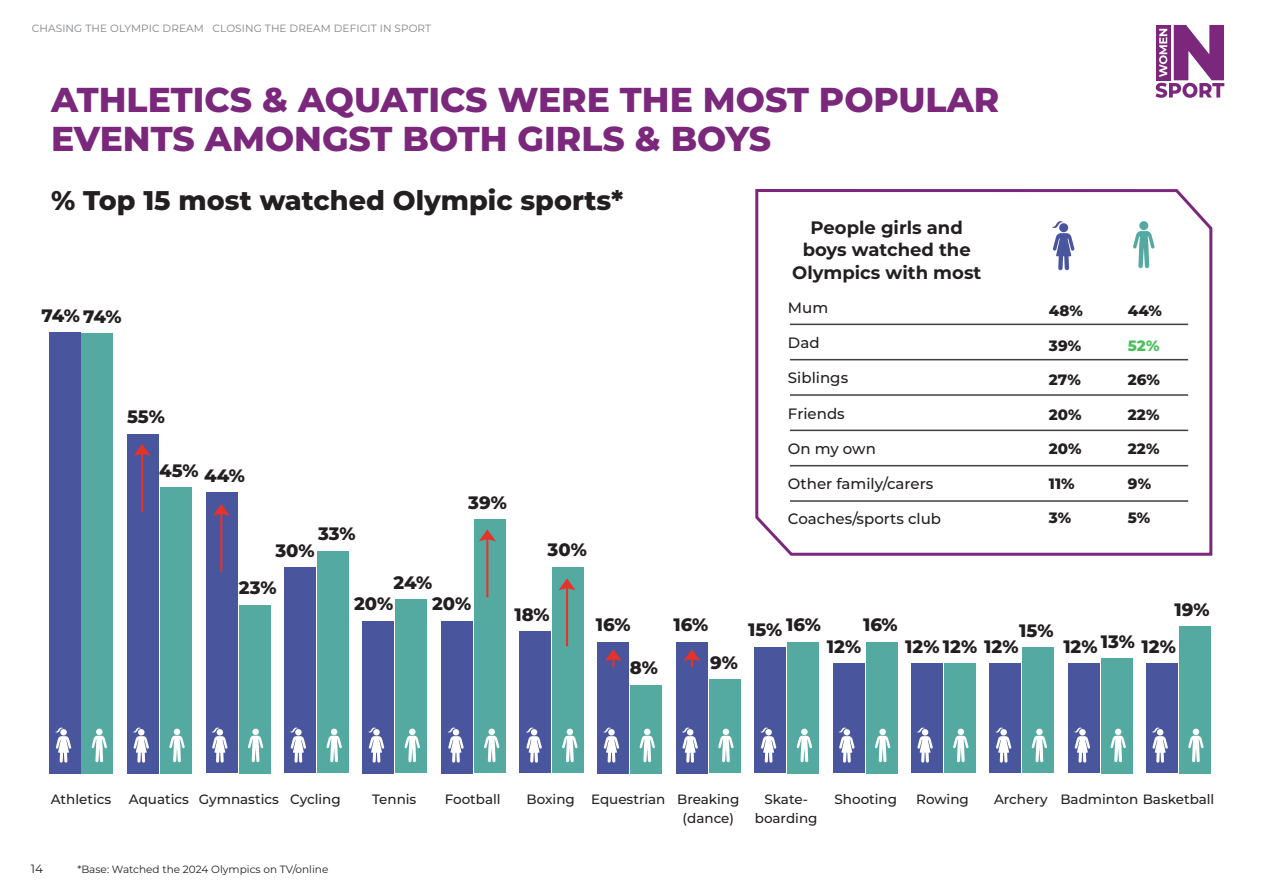
<style>
.page{position:relative;width:1263px;height:893px;background:#fff}
.page>*{position:absolute;margin:0;border:0;box-sizing:border-box;transform-origin:0 0}
.heading_1{font:800 34.5px/39px "Montserrat";color:#7a277c}
.heading_2{font:800 27px "Montserrat";color:#231f20}
.chart_numbers{font:800 18px "Montserrat";color:#231f20}
.all_caps_headings{font:700 18px/22.5px "Montserrat";color:#231f20;text-align:center}
.t1{font:500 15px "Montserrat";color:#231f20}
.t2{font:800 15px "Montserrat";color:#231f20}
.t3{font:800 15px "Montserrat";color:#4bbf58}
.t4{font:500 13.5px/19.2px "Montserrat";color:#231f20;text-align:center}
.t5{font:12px "Montserrat";color:#231f20}
.t6{font:10.5px "Montserrat";letter-spacing:.01em;color:#808285}
.t7{font:10.5px "Montserrat";color:#231f20}
</style>
<div class="page">
<svg style="left:1155px;top:25px;width:69px;height:73px"></svg>
<div style="left:1179px;top:626px;width:32px;height:147px;background:#54aaa0"></div>
<div style="left:1146px;top:663px;width:32px;height:110px;background:#49569e"></div>
<div style="left:1101px;top:658px;width:31px;height:115px;background:#54aaa0"></div>
<div style="left:1068px;top:663px;width:32px;height:110px;background:#49569e"></div>
<div style="left:1022px;top:647px;width:32px;height:126px;background:#54aaa0"></div>
<div style="left:989px;top:663px;width:32px;height:110px;background:#49569e"></div>
<div style="left:944px;top:663px;width:32px;height:110px;background:#54aaa0"></div>
<div style="left:911px;top:663px;width:32px;height:110px;background:#49569e"></div>
<div style="left:787px;top:642px;width:32px;height:131px;background:#54aaa0"></div>
<div style="left:754px;top:647px;width:32px;height:126px;background:#49569e"></div>
<div style="left:709px;top:679px;width:32px;height:94px;background:#54aaa0"></div>
<div style="left:676px;top:642px;width:32px;height:131px;background:#49569e"></div>
<div style="left:866px;top:642px;width:31px;height:131px;background:#54aaa0"></div>
<div style="left:833px;top:663px;width:31px;height:110px;background:#49569e"></div>
<div style="left:630px;top:685px;width:32px;height:88px;background:#54aaa0"></div>
<div style="left:597px;top:642px;width:32px;height:131px;background:#49569e"></div>
<div style="left:552px;top:567px;width:32px;height:206px;background:#54aaa0"></div>
<div style="left:519px;top:631px;width:32px;height:142px;background:#49569e"></div>
<div style="left:474px;top:519px;width:32px;height:254px;background:#54aaa0"></div>
<div style="left:441px;top:621px;width:32px;height:152px;background:#49569e"></div>
<div style="left:395px;top:599px;width:32px;height:174px;background:#54aaa0"></div>
<div style="left:362px;top:621px;width:32px;height:152px;background:#49569e"></div>
<div style="left:317px;top:551px;width:32px;height:222px;background:#54aaa0"></div>
<div style="left:284px;top:567px;width:32px;height:206px;background:#49569e"></div>
<div style="left:239px;top:605px;width:31px;height:168px;background:#54aaa0"></div>
<div style="left:206px;top:493px;width:31px;height:280px;background:#49569e"></div>
<div style="left:160px;top:487px;width:32px;height:286px;background:#54aaa0"></div>
<div style="left:127px;top:434px;width:32px;height:339px;background:#49569e"></div>
<div style="left:82px;top:333px;width:31px;height:441px;background:#54aaa0"></div>
<div style="left:49px;top:332px;width:32px;height:442px;background:#49569e"></div>
<hr style="left:141px;top:451px;width:2px;height:61px;background:#e63329">
<svg style="left:134px;top:444px;width:17px;height:12px"></svg>
<hr style="left:220px;top:511px;width:2px;height:61px;background:#e63329">
<svg style="left:213px;top:504px;width:17px;height:12px"></svg>
<hr style="left:486px;top:537px;width:2px;height:60px;background:#e63329">
<svg style="left:479px;top:529px;width:17px;height:12px"></svg>
<hr style="left:566px;top:586px;width:2px;height:60px;background:#e63329">
<svg style="left:559px;top:578px;width:17px;height:12px"></svg>
<svg style="left:605px;top:649px;width:17px;height:18px"></svg>
<svg style="left:683px;top:649px;width:17px;height:18px"></svg>
<svg style="left:55px;top:728px;width:16px;height:35px"></svg>
<div style="left:96px;top:729px;width:7px;height:6px;background:#fff;border-radius:50%"></div>
<svg style="left:91px;top:736px;width:16px;height:26px"></svg>
<svg style="left:133px;top:728px;width:16px;height:35px"></svg>
<svg style="left:169px;top:729px;width:16px;height:33px"></svg>
<svg style="left:212px;top:728px;width:16px;height:35px"></svg>
<div style="left:252px;top:729px;width:7px;height:6px;background:#fff;border-radius:50%"></div>
<svg style="left:248px;top:736px;width:15px;height:26px"></svg>
<svg style="left:290px;top:728px;width:16px;height:35px"></svg>
<svg style="left:326px;top:729px;width:16px;height:33px"></svg>
<svg style="left:448px;top:728px;width:16px;height:35px"></svg>
<div style="left:488px;top:729px;width:7px;height:6px;background:#fff;border-radius:50%"></div>
<svg style="left:484px;top:736px;width:15px;height:26px"></svg>
<svg style="left:368px;top:728px;width:16px;height:35px"></svg>
<svg style="left:404px;top:729px;width:16px;height:33px"></svg>
<svg style="left:526px;top:728px;width:16px;height:35px"></svg>
<svg style="left:562px;top:729px;width:16px;height:33px"></svg>
<svg style="left:603px;top:728px;width:16px;height:35px"></svg>
<svg style="left:639px;top:729px;width:16px;height:33px"></svg>
<svg style="left:682px;top:728px;width:16px;height:35px"></svg>
<svg style="left:718px;top:729px;width:16px;height:33px"></svg>
<svg style="left:760px;top:728px;width:16px;height:35px"></svg>
<div style="left:801px;top:729px;width:7px;height:6px;background:#fff;border-radius:50%"></div>
<svg style="left:796px;top:736px;width:16px;height:26px"></svg>
<svg style="left:838px;top:728px;width:17px;height:35px"></svg>
<div style="left:879px;top:729px;width:7px;height:6px;background:#fff;border-radius:50%"></div>
<svg style="left:875px;top:736px;width:15px;height:26px"></svg>
<svg style="left:917px;top:728px;width:16px;height:35px"></svg>
<svg style="left:953px;top:729px;width:16px;height:33px"></svg>
<svg style="left:995px;top:728px;width:16px;height:35px"></svg>
<div style="left:1036px;top:729px;width:7px;height:6px;background:#fff;border-radius:50%"></div>
<svg style="left:1031px;top:736px;width:16px;height:26px"></svg>
<svg style="left:1074px;top:728px;width:16px;height:35px"></svg>
<svg style="left:1110px;top:729px;width:16px;height:33px"></svg>
<svg style="left:1152px;top:728px;width:16px;height:35px"></svg>
<svg style="left:1188px;top:729px;width:16px;height:33px"></svg>
<svg style="left:755px;top:189px;width:458px;height:367px"></svg>
<p class="t6" style="left:32px;top:22px;width:401px">CHASING THE OLYMPIC DREAM CLOSING THE DREAM DEFICIT IN SPORT</p>
<p class="heading_1" style="left:51px;top:78px;width:950px">ATHLETICS &amp; AQUATICS WERE THE MOST POPULAR<br>EVENTS AMONGST BOTH GIRLS &amp; BOYS</p>
<p class="heading_2" style="left:51px;top:180px;width:574px">% Top 15 most watched Olympic sports*</p>
<p class="chart_numbers" style="left:41px;top:303px;width:82px">74% 74%</p>
<p class="chart_numbers" style="left:127px;top:403px;width:39px">55%</p>
<p class="chart_numbers" style="left:159px;top:457px;width:41px">45%</p>
<p class="chart_numbers" style="left:204px;top:462px;width:42px">44%</p>
<p class="chart_numbers" style="left:318px;top:520px;width:39px">33%</p>
<p class="chart_numbers" style="left:275px;top:537px;width:41px">30%</p>
<p class="chart_numbers" style="left:468px;top:489px;width:40px">39%</p>
<p class="chart_numbers" style="left:547px;top:537px;width:41px">30%</p>
<p class="chart_numbers" style="left:239px;top:575px;width:39px">23%</p>
<p class="chart_numbers" style="left:394px;top:569px;width:40px">24%</p>
<p class="chart_numbers" style="left:432px;top:590px;width:41px">20%</p>
<p class="chart_numbers" style="left:354px;top:590px;width:41px">20%</p>
<p class="chart_numbers" style="left:514px;top:601px;width:37px">18%</p>
<p class="chart_numbers" style="left:596px;top:612px;width:36px">16%</p>
<p class="chart_numbers" style="left:674px;top:612px;width:36px">16%</p>
<p class="chart_numbers" style="left:630px;top:654px;width:30px">8%</p>
<p class="chart_numbers" style="left:710px;top:649px;width:29px">9%</p>
<p class="all_caps_headings" style="left:792px;top:215px;width:191px">People girls and boys watched the<br>Olympics with most</p>
<p class="t1" style="left:788px;top:297px;width:42px">Mum</p>
<p class="t1" style="left:788px;top:332px;width:33px">Dad</p>
<p class="t1" style="left:788px;top:368px;width:62px">Siblings</p>
<p class="t1" style="left:788px;top:403px;width:58px">Friends</p>
<p class="t1" style="left:788px;top:438px;width:89px">On my own</p>
<p class="t1" style="left:788px;top:473px;width:147px">Other family/carers</p>
<p class="t1" style="left:788px;top:509px;width:155px">Coaches/sports club</p>
<p class="t2" style="left:1049px;top:300px;width:35px">48%</p>
<p class="t2" style="left:1049px;top:334px;width:34px">39%</p>
<p class="t2" style="left:1049px;top:369px;width:34px">27%</p>
<p class="t2" style="left:1049px;top:403px;width:34px">20%</p>
<p class="t2" style="left:1049px;top:438px;width:34px">20%</p>
<p class="t2" style="left:1049px;top:472px;width:27px">11%</p>
<p class="t2" style="left:1049px;top:507px;width:24px">3%</p>
<p class="t2" style="left:1128px;top:300px;width:36px">44%</p>
<p class="t3" style="left:1128px;top:334px;width:33px">52%</p>
<p class="t2" style="left:1128px;top:369px;width:33px">26%</p>
<p class="t2" style="left:1128px;top:403px;width:33px">22%</p>
<p class="t2" style="left:1128px;top:438px;width:33px">22%</p>
<p class="t2" style="left:1128px;top:472px;width:25px">9%</p>
<p class="t2" style="left:1128px;top:507px;width:24px">5%</p>
<p class="chart_numbers" style="left:1174px;top:596px;width:37px">19%</p>
<p class="chart_numbers" style="left:748px;top:617px;width:36px">15%</p>
<p class="chart_numbers" style="left:786px;top:611px;width:36px">16%</p>
<p class="chart_numbers" style="left:863px;top:612px;width:36px">16%</p>
<p class="chart_numbers" style="left:1019px;top:618px;width:36px">15%</p>
<p class="chart_numbers" style="left:827px;top:633px;width:36px">12%</p>
<p class="chart_numbers" style="left:905px;top:633px;width:115px">12% 12% 12%</p>
<p class="chart_numbers" style="left:1063px;top:633px;width:36px">12%</p>
<p class="chart_numbers" style="left:1101px;top:628px;width:36px">13%</p>
<p class="chart_numbers" style="left:1141px;top:633px;width:36px">12%</p>
<p class="t4" style="left:51px;top:789px;width:62px">Athletics</p>
<p class="t4" style="left:677px;top:789px;width:64px">Breaking (dance)</p>
<p class="t4" style="left:129px;top:789px;width:62px">Aquatics</p>
<p class="t4" style="left:199px;top:789px;width:82px">Gymnastics</p>
<p class="t4" style="left:372px;top:789px;width:46px">Tennis</p>
<p class="t4" style="left:526px;top:789px;width:50px">Boxing</p>
<p class="t4" style="left:764px;top:789px;width:45px">Skate-</p>
<p class="t4" style="left:834px;top:789px;width:64px">Shooting</p>
<p class="t4" style="left:994px;top:789px;width:55px">Archery</p>
<p class="t4" style="left:1060px;top:789px;width:156px">Badminton Basketball</p>
<p class="t4" style="left:755px;top:808px;width:64px">boarding</p>
<p class="t4" style="left:290px;top:789px;width:52px">Cycling</p>
<p class="t4" style="left:445px;top:789px;width:57px">Football</p>
<p class="t4" style="left:591px;top:789px;width:76px">Equestrian</p>
<p class="t4" style="left:916px;top:789px;width:54px">Rowing</p>
<p class="t5" style="left:31px;top:860px;width:14px">14</p>
<p class="t7" style="left:77px;top:862px;width:253px">*Base: Watched the 2024 Olympics on TV/online</p>
</div>
